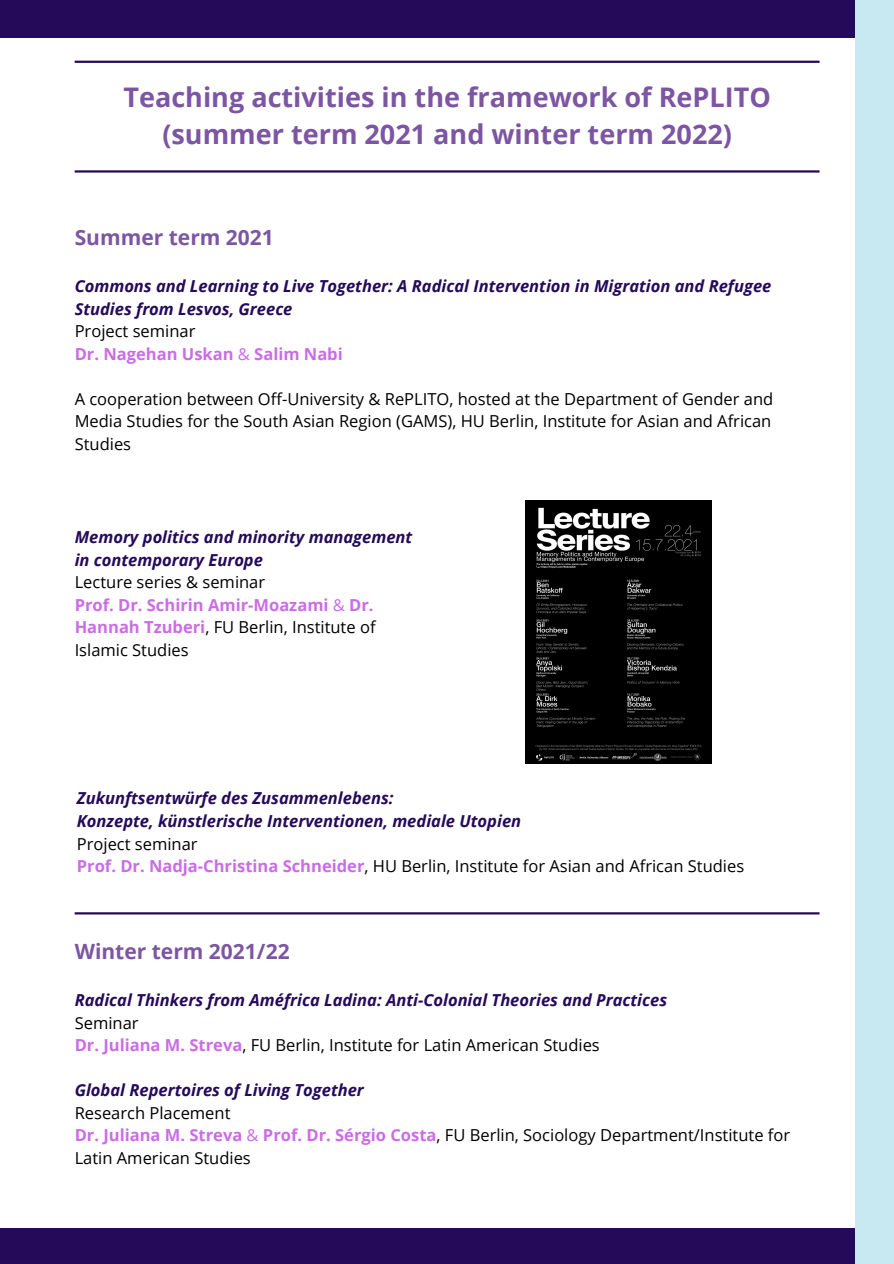
<style>
.page{position:relative;width:894px;height:1264px;background:#fff}
.page>*{position:absolute;margin:0;border:0;box-sizing:border-box;transform-origin:0 0}
.t1{font:700 27px/37.2px "Open Sans";color:#7c55a3;text-align:center}
.t2{font:700 21px "Open Sans";color:#7c55a3}
.t3{font:16.5px/22.5px "Open Sans";color:#000;text-align:justify}
.t4{font:italic 700 16.5px/22.5px "Open Sans";color:#250a5a}
.t5{font:700 16.5px/22.5px "Open Sans";color:#cb6ce6;text-align:justify}
.s1{font-weight:400}
.s2{font-weight:400;color:#000}
.s3{font-weight:700;color:#cb6ce6}
.s4{color:#cb6ce6}
</style>
<div class="page">
<div style="left:0;top:1228px;width:893px;height:35px;background:#250a5a"></div>
<div style="left:0;top:0;width:893px;height:38px;background:#250a5a"></div>
<div style="left:855px;top:0;width:38px;height:1263px;background:#c8e9f1"></div>
<hr style="left:75px;top:170px;width:744px;height:3px;background:#250a5a">
<hr style="left:75px;top:61px;width:744px;height:2px;background:#250a5a">
<img style="left:525px;top:501px;width:186px;height:262px">
<hr style="left:75px;top:912px;width:744px;height:2px;background:#250a5a">
<p class="t1" style="left:123px;top:78px;width:648px">Teaching activities in the framework of RePLITO (summer term 2021 and winter term 2022)</p>
<p class="t2" style="left:75px;top:222px;width:201px">Summer term 2021</p>
<p class="t4" style="left:75px;top:274px;width:698px">Commons and Learning to Live Together: A Radical Intervention in Migration and Refugee<br>Studies from Lesvos, Greece</p>
<p class="t3" style="left:75px;top:319px;width:122px">Project seminar</p>
<p class="t5" style="left:75px;top:342px;width:269px">Dr. Nagehan Uskan <span class="s1">&amp;</span> Salim Nabi</p>
<p class="t3" style="left:75px;top:387px;width:700px">A cooperation between Off-University &amp; RePLITO, hosted at the Department of Gender and Media Studies for the South Asian Region (GAMS), HU Berlin, Institute for Asian and African Studies</p>
<p class="t4" style="left:75px;top:525px;width:339px">Memory politics and minority management in contemporary Europe</p>
<p class="t3" style="left:75px;top:570px;width:192px">Lecture series &amp; seminar</p>
<p class="t5" style="left:75px;top:593px;width:302px">Prof. Dr. Schirin Amir-Moazami <span class="s1">&amp;</span> Dr.<br>Hannah Tzuberi<span class="s2">, FU Berlin, Institute of Islamic Studies</span></p>
<p class="t4" style="left:77px;top:786px;width:318px">Zukunftsentwürfe des Zusammenlebens:</p>
<p class="t4" style="left:77px;top:809px;width:445px">Konzepte, künstlerische Interventionen, mediale Utopien</p>
<p class="t3" style="left:77px;top:831px;width:122px">Project seminar</p>
<p class="t3" style="left:77px;top:854px;width:668px"><span class="s3">Prof. Dr. Nadja-Christina Schneider</span>, HU Berlin, Institute for Asian and African Studies</p>
<p class="t2" style="left:75px;top:936px;width:216px">Winter term 2021/22</p>
<p class="t4" style="left:75px;top:988px;width:594px">Radical Thinkers from Améfrica Ladina: Anti-Colonial Theories and Practices</p>
<p class="t3" style="left:75px;top:1010px;width:65px">Seminar</p>
<p class="t3" style="left:75px;top:1033px;width:526px"><span class="s3">Dr. Juliana M. Streva</span>, FU Berlin, Institute for Latin American Studies</p>
<p class="t4" style="left:75px;top:1078px;width:290px">Global Repertoires of Living Together</p>
<p class="t3" style="left:75px;top:1100px;width:157px">Research Placement</p>
<p class="t3" style="left:75px;top:1123px;width:716px"><span class="s3">Dr. Juliana M. Streva</span> <span class="s4">&amp;</span> <span class="s3">Prof. Dr. Sérgio Costa</span>, FU Berlin, Sociology Department/Institute for<br>Latin American Studies</p>
</div>
